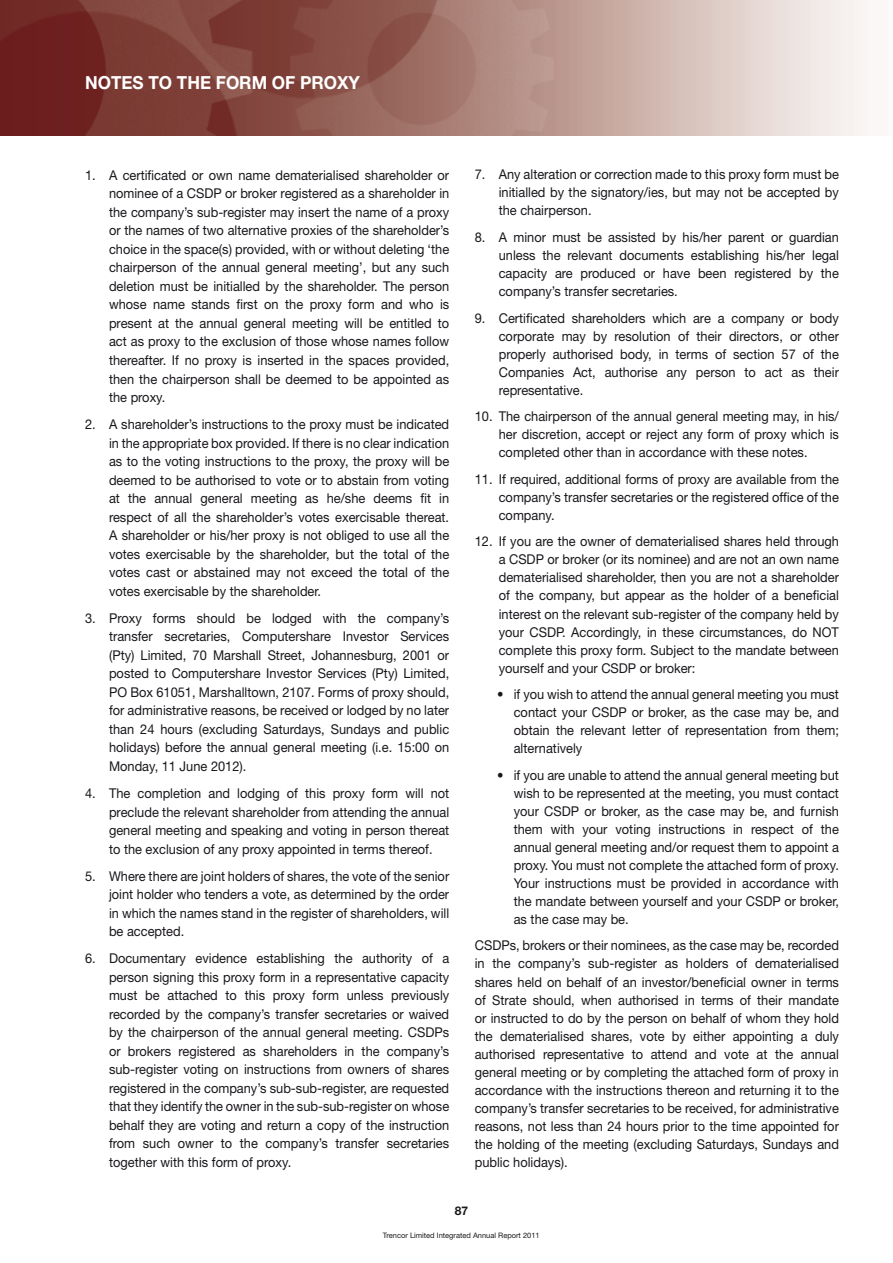
<style>
.page{position:relative;width:893px;height:1263px;background:#fff}
.page>*{position:absolute;margin:0;border:0;box-sizing:border-box;transform-origin:0 0}
.t1{font:700 18px "Helvetica Neue LT Std";color:#fff;scale:.95 1}
.t2{font:13.5px/18.5px "Helvetica Neue LT Std";color:#1a171c;text-align:justify;scale:.95 1}
.t3{font:700 12px "Helvetica Neue LT Std";color:#1a171c}
.t4{font:7.5px "Helvetica Neue LT Std";color:#1a171c}
</style>
<div class="page">
<img style="left:0;top:0;width:867px;height:135px">
<h1 class="t1" style="left:85px;top:72px;width:162px">NOTES TO THE FORMO</h1>
<h1 class="t1" style="left:285px;top:72px;width:81px">F PROXY</h1>
<p class="t2" style="left:109px;top:166px;width:360px;text-indent:-24px">1. A certificated or own name dematerialised shareholder or nominee of a CSDP or broker registered as a shareholder in the company’s sub-register may insert the name of a proxy or the names of two alternative proxies of the shareholder’s choice in the space(s) provided, with or without deleting ‘the chairperson of the annual general meeting’, but any such deletion must be initialled by the shareholder. The person whose name stands first on the proxy form and who is present at the annual general meeting will be entitled to act as proxy to the exclusion of those whose names follow thereafter. If no proxy is inserted in the spaces provided, then the chairperson shall be deemed to be appointed as the proxy.</p>
<p class="t2" style="left:109px;top:415px;width:360px;text-indent:-24px">2. A shareholder’s instructions to the proxy must be indicated in the appropriate box provided. If there is no clear indication as to the voting instructions to the proxy, the proxy will be deemed to be authorised to vote or to abstain from voting at the annual general meeting as he/she deems fit in respect of all the shareholder’s votes exercisable thereat.<br>A shareholder or his/her proxy is not obliged to use all the votes exercisable by the shareholder, but the total of the votes cast or abstained may not exceed the total of the votes exercisable by the shareholder.</p>
<p class="t2" style="left:109px;top:609px;width:360px;text-indent:-24px">3. Proxy forms should be lodged with the company’s transfer secretaries, Computershare Investor Services (Pty) Limited, 70 Marshall Street, Johannesburg, 2001 or posted to Computershare Investor Services (Pty) Limited, PO Box 61051, Marshalltown, 2107. Forms of proxy should, for administrative reasons, be received or lodged by no later than 24 hours (excluding Saturdays, Sundays and public holidays) before the annual general meeting (i.e. 15:00 on Monday, 11 June 2012).</p>
<p class="t2" style="left:109px;top:784px;width:360px;text-indent:-24px">4. The completion and lodging of this proxy form will not preclude the relevant shareholder from attending the annual general meeting and speaking and voting in person thereat to the exclusion of any proxy appointed in terms thereof.</p>
<p class="t2" style="left:109px;top:866px;width:360px;text-indent:-24px">5. Where there are joint holders of shares, the vote of the senior joint holder who tenders a vote, as determined by the order in which the names stand in the register of shareholders, will be accepted.</p>
<p class="t2" style="left:109px;top:949px;width:360px;text-indent:-24px">6. Documentary evidence establishing the authority of a person signing this proxy form in a representative capacity must be attached to this proxy form unless previously recorded by the company’s transfer secretaries or waived by the chairperson of the annual general meeting. CSDPs or brokers registered as shareholders in the company’s sub-register voting on instructions from owners of shares registered in the company’s sub-sub-register, are requested that they identify the owner in the sub-sub-register on whose behalf they are voting and return a copy of the instruction from such owner to the company’s transfer secretaries together with this form of proxy.</p>
<p class="t2" style="left:499px;top:165px;width:360px;line-height:18px;text-indent:-24px">7. Any alteration or correction made to this proxy form must be initialled by the signatory/ies, but may not be accepted by the chairperson.</p>
<p class="t2" style="left:499px;top:228px;width:360px;line-height:18px;text-indent:-24px">8. A minor must be assisted by his/her parent or guardian unless the relevant documents establishing his/her legal capacity are produced or have been registered by the company’s transfer secretaries.</p>
<p class="t2" style="left:499px;top:309px;width:360px;line-height:18px;text-indent:-24px">9. Certificated shareholders which are a company or body corporate may by resolution of their directors, or other properly authorised body, in terms of section 57 of the Companies Act, authorise any person to act as their representative.</p>
<p class="t2" style="left:499px;top:407px;width:360px;line-height:18px;text-indent:-24px">10. The chairperson of the annual general meeting may, in his/ her discretion, accept or reject any form of proxy which is completed other than in accordance with these notes.</p>
<p class="t2" style="left:499px;top:470px;width:360px;line-height:18px;text-indent:-24px">11. If required, additional forms of proxy are available from the company’s transfer secretaries or the registered office of the company.</p>
<p class="t2" style="left:499px;top:532px;width:360px;line-height:18px;text-indent:-24px">12. If you are the owner of dematerialised shares held through a CSDP or broker (or its nominee) and are not an own name dematerialised shareholder, then you are not a shareholder of the company, but appear as the holder of a beneficial interest on the relevant sub-register of the company held by your CSDP. Accordingly, in these circumstances, do NOT complete this proxy form. Subject to the mandate between yourself and your CSDP or broker:</p>
<p class="t2" style="left:514px;top:685px;width:344px;line-height:18px;text-indent:-16px">• if you wish to attend the annual general meeting you must contact your CSDP or broker, as the case may be, and obtain the relevant letter of representation from them; alternatively</p>
<p class="t2" style="left:514px;top:766px;width:344px;line-height:18px;text-indent:-16px">• if you are unable to attend the annual general meeting but wish to be represented at the meeting, you must contact your CSDP or broker, as the case may be, and furnish them with your voting instructions in respect of the annual general meeting and/or request them to appoint a proxy. You must not complete the attached form of proxy.<br>Your instructions must be provided in accordance with the mandate between yourself and your CSDP or broker, as the case may be.</p>
<p class="t2" style="left:475px;top:936px;width:385px;line-height:18px">CSDPs, brokers or their nominees, as the case may be, recorded in the company’s sub-register as holders of dematerialised shares held on behalf of an investor/beneficial owner in terms of Strate should, when authorised in terms of their mandate or instructed to do by the person on behalf of whom they hold the dematerialised shares, vote by either appointing a duly authorised representative to attend and vote at the annual general meeting or by completing the attached form of proxy in accordance with the instructions thereon and returning it to the company’s transfer secretaries to be received, for administrative reasons, not less than 24 hours prior to the time appointed for the holding of the meeting (excluding Saturdays, Sundays and public holidays).</p>
<p class="t3" style="left:455px;top:1204px;width:15px">87</p>
<p class="t4" style="left:383px;top:1230px;width:158px">Trencor Limited Integrated Annual Report 2011</p>
</div>
